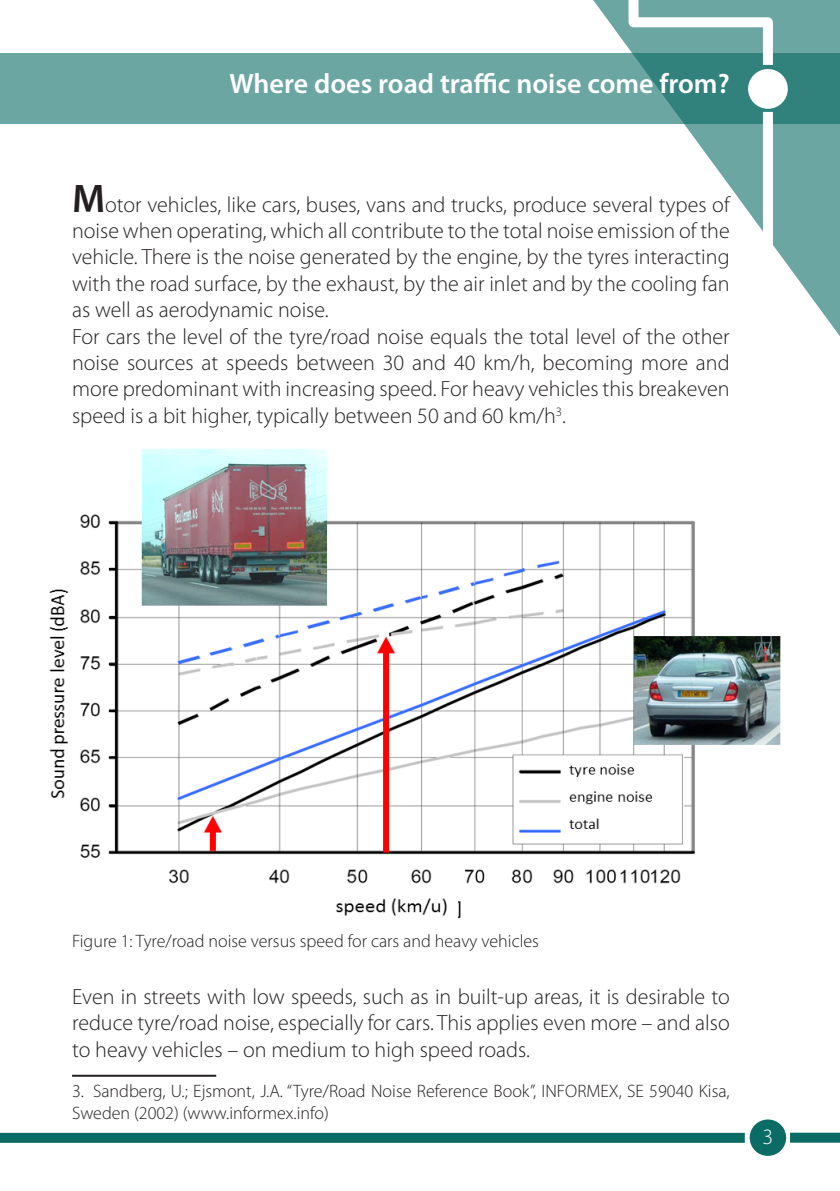
<style>
.page{position:relative;width:840px;height:1191px;background:#fff}
.page>*{position:absolute;margin:0;border:0;box-sizing:border-box;transform-origin:0 0}
.Paragraph_title{font:600 28px "Myriad Pro";color:#fff}
.Paragraph_basic{font:300 22px/26.4px "Myriad Pro";color:#231f20;text-align:justify}
.t1{font:300 22px "Myriad Pro";color:#fff}
.Footnotes{font:300 18px/21.6px "Myriad Pro";color:#231f20}
.s1{font-weight:600;font-size:40px}
</style>
<div class="page">
<div style="left:749px;top:1119px;width:36px;height:36px;background:#0b6b65;border-radius:50%"></div>
<div style="left:789px;top:1132px;width:50px;height:10px;background:#0b6b65"></div>
<div style="left:0;top:1132px;width:744px;height:10px;background:#0b6b65"></div>
<svg style="left:585px;top:0;width:254px;height:335px"></svg>
<svg style="left:0;top:54px;width:839px;height:70px;background:#63a09c"></svg>
<div style="left:762px;top:112px;width:10px;height:188px;background:#fff"></div>
<div style="left:747px;top:69px;width:40px;height:40px;background:#fff;border-radius:50%"></div>
<svg style="left:623px;top:0;width:154px;height:75px"></svg>
<img style="left:49px;top:449px;width:732px;height:470px">
<hr style="left:72px;top:1074px;width:144px;height:2px;background:#231f20">
<p class="Paragraph_title" style="left:229px;top:66px;width:501px">Where does road traffic noise come from?</p>
<p class="Paragraph_basic" style="left:72px;top:191px;width:658px"><span class="s1">M</span>otor vehicles, like cars, buses, vans and trucks, produce several types of noise when operating, which all contribute to the total noise emission of the vehicle. There is the noise generated by the engine, by the tyres interacting with the road surface, by the exhaust, by the air inlet and by the cooling fan as well as aerodynamic noise.</p>
<p class="Paragraph_basic" style="left:72px;top:323px;width:658px">For cars the level of the tyre/road noise equals the total level of the other noise sources at speeds between 30 and 40 km/h, becoming more and more predominant with increasing speed. For heavy vehicles this breakeven speed is a bit higher, typically between 50 and 60 km/h<sup>3</sup>.</p>
<p class="Footnotes" style="left:72px;top:930px;width:468px">Figure 1: Tyre/road noise versus speed for cars and heavy vehicles</p>
<p class="Paragraph_basic" style="left:72px;top:983px;width:659px">Even in streets with low speeds, such as in built-up areas, it is desirable to reduce tyre/road noise, especially for cars. This applies even more – and also to heavy vehicles – on medium to high speed roads.</p>
<p class="Footnotes" style="left:72px;top:1080px;width:658px">3. Sandberg, U.; Ejsmont, J.A. “Tyre/Road Noise Reference Book”, INFORMEX, SE 59040 Kisa,<br>Sweden (2002) (www.informex.info)</p>
<p class="t1" style="left:761px;top:1123px;width:12px">3</p>
</div>
